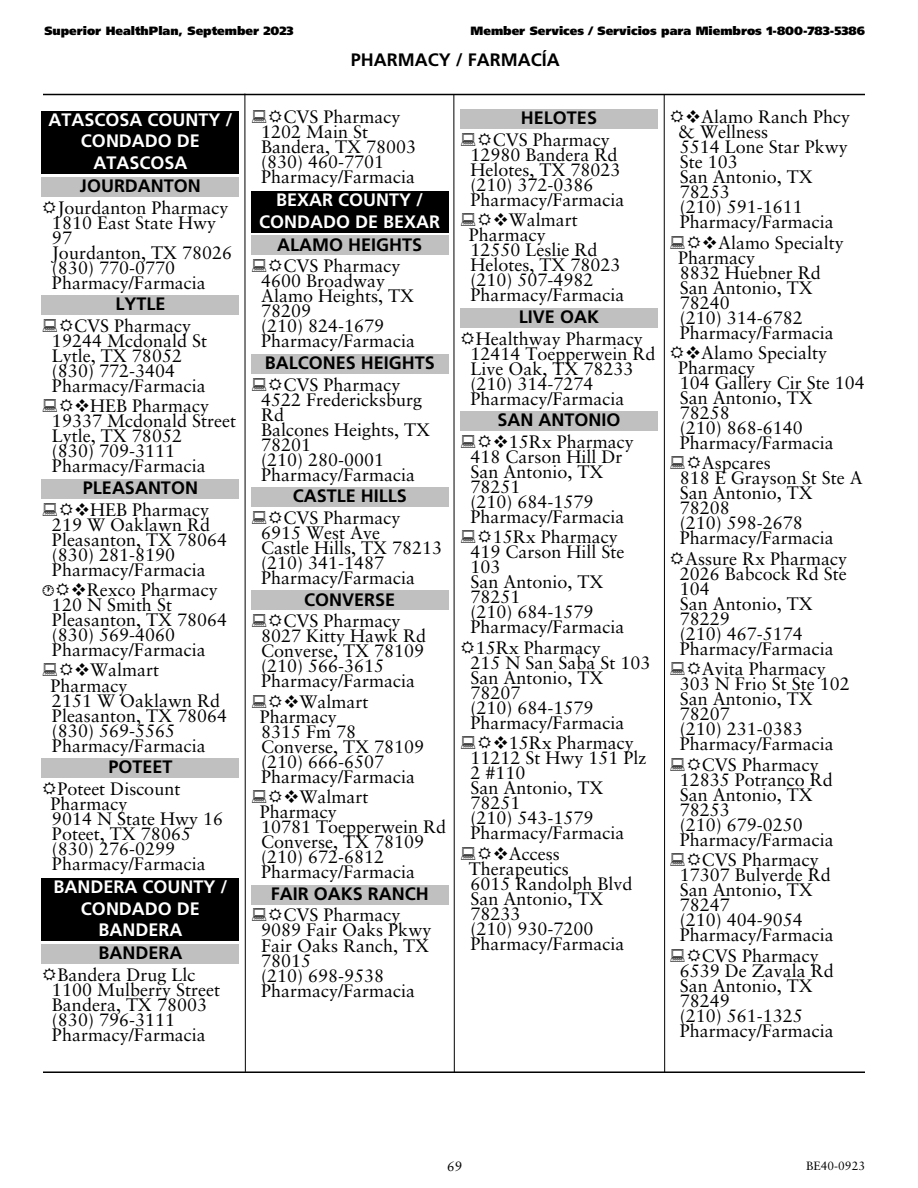
<style>
.page{position:relative;width:918px;height:1188px;background:#fff}
.page>*{position:absolute;margin:0;border:0;box-sizing:border-box;transform-origin:0 0}
.t1{font:18px/15px "Sabon LT Std";color:#000}
.t2{font:700 18px "Frutiger LT Std";color:#000}
.t3{font:700 18px/21.6px "Frutiger LT Std";color:#fff;text-align:center}
.t4{font:13.5px "Sabon LT Std";color:#000}
.t5{font:900 12px "Frutiger LT Std";color:#000}
.t6{font:12px "Sabon LT Std";color:#000}
</style>
<div class="page">
<div style="left:41px;top:111px;width:198px;height:62px;background:#000"></div>
<div style="left:41px;top:177px;width:198px;height:19px;background:#c0c0c0"></div>
<div style="left:41px;top:295px;width:198px;height:20px;background:#c0c0c0"></div>
<div style="left:41px;top:479px;width:198px;height:19px;background:#c0c0c0"></div>
<div style="left:41px;top:758px;width:198px;height:20px;background:#c0c0c0"></div>
<div style="left:41px;top:878px;width:198px;height:63px;background:#000"></div>
<div style="left:41px;top:944px;width:198px;height:20px;background:#c0c0c0"></div>
<div style="left:251px;top:191px;width:198px;height:41px;background:#000"></div>
<div style="left:251px;top:236px;width:198px;height:19px;background:#c0c0c0"></div>
<div style="left:251px;top:354px;width:198px;height:19px;background:#c0c0c0"></div>
<div style="left:251px;top:487px;width:198px;height:20px;background:#c0c0c0"></div>
<div style="left:251px;top:591px;width:198px;height:19px;background:#c0c0c0"></div>
<div style="left:251px;top:885px;width:198px;height:19px;background:#c0c0c0"></div>
<div style="left:460px;top:109px;width:198px;height:20px;background:#c0c0c0"></div>
<div style="left:460px;top:308px;width:198px;height:19px;background:#c0c0c0"></div>
<div style="left:460px;top:411px;width:198px;height:20px;background:#c0c0c0"></div>
<hr style="left:43px;top:94px;width:822px;height:1px;background:#000">
<hr style="left:43px;top:1071px;width:822px;height:2px;background:#000">
<svg style="left:244px;top:93px;width:2px;height:979px;background:#7e7e7e"></svg>
<svg style="left:453px;top:95px;width:2px;height:977px;background:#7e7e7e"></svg>
<svg style="left:663px;top:93px;width:37px;height:979px"></svg>
<p class="t5" style="left:44px;top:26px;width:251px">Superior HealthPlan, September 2023</p>
<p class="t5" style="left:471px;top:26px;width:396px">Member Services / Servicios para Miembros 1-800-783-5386</p>
<p class="t3" style="left:48px;top:111px;width:186px">ATASCOSA COUNTY /<br>CONDADO DE<br>ATASCOSA</p>
<p class="t2" style="left:80px;top:179px;width:122px">JOURDANTON</p>
<p class="t1" style="left:52px;top:202px;width:182px">Jourdanton Pharmacy<br>1810 East State Hwy<br>97<br>Jourdanton, TX 78026 (830) 770-0770<br>Pharmacy/Farmacia</p>
<p class="t2" style="left:115px;top:298px;width:52px">LYTLE</p>
<p class="t1" style="left:52px;top:320px;width:157px;text-indent:22px">CVS Pharmacy<br>19244 Mcdonald St<br>Lytle, TX 78052 (830) 772-3404<br>Pharmacy/Farmacia</p>
<p class="t1" style="left:52px;top:400px;width:186px;text-indent:22px">❖HEB Pharmacy<br>19337 Mcdonald Street<br>Lytle, TX 78052<br>(830) 709-3111<br>Pharmacy/Farmacia</p>
<p class="t2" style="left:83px;top:481px;width:117px">PLEASANTON</p>
<p class="t1" style="left:52px;top:504px;width:177px;text-indent:22px">❖HEB Pharmacy<br>219 W Oaklawn Rd<br>Pleasanton, TX 78064 (830) 281-8190<br>Pharmacy/Farmacia</p>
<p class="t1" style="left:52px;top:584px;width:177px;text-indent:-10px">• ❖Rexco Pharmacy<br>120 N Smith St<br>Pleasanton, TX 78064 (830) 569-4060<br>Pharmacy/Farmacia</p>
<p class="t1" style="left:50px;top:665px;width:178px;text-indent:24px">❖Walmart<br>Pharmacy<br>2151 W Oaklawn Rd<br>Pleasanton, TX 78064 (830) 569-5565<br>Pharmacy/Farmacia</p>
<p class="t2" style="left:108px;top:760px;width:66px">POTEET</p>
<p class="t1" style="left:50px;top:783px;width:174px;text-indent:7px">Poteet Discount<br>Pharmacy<br>9014 N State Hwy 16<br>Poteet, TX 78065 (830) 276-0299<br>Pharmacy/Farmacia</p>
<p class="t3" style="left:53px;top:878px;width:176px">BANDERA COUNTY /<br>CONDADO DE<br>BANDERA</p>
<p class="t2" style="left:99px;top:946px;width:85px">BANDERA</p>
<p class="t1" style="left:52px;top:969px;width:170px">Bandera Drug Llc<br>1100 Mulberry Street<br>Bandera, TX 78003 (830) 796-3111<br>Pharmacy/Farmacia</p>
<p class="t2" style="left:351px;top:53px;width:210px">PHARMACY / FARMACÍA</p>
<p class="t1" style="left:261px;top:111px;width:157px;text-indent:22px">CVS Pharmacy<br>1202 Main St<br>Bandera, TX 78003 (830) 460-7701<br>Pharmacy/Farmacia</p>
<p class="t3" style="left:259px;top:191px;width:183px">BEXAR COUNTY /<br>CONDADO DE BEXAR</p>
<p class="t2" style="left:277px;top:238px;width:147px">ALAMO HEIGHTS</p>
<p class="t1" style="left:261px;top:260px;width:155px;text-indent:22px">CVS Pharmacy<br>4600 Broadway<br>Alamo Heights, TX<br>78209<br>(210) 824-1679<br>Pharmacy/Farmacia</p>
<p class="t2" style="left:265px;top:356px;width:172px">BALCONES HEIGHTS</p>
<p class="t1" style="left:261px;top:379px;width:171px;text-indent:22px">CVS Pharmacy<br>4522 Fredericksburg<br>Rd<br>Balcones Heights, TX<br>78201<br>(210) 280-0001<br>Pharmacy/Farmacia</p>
<p class="t2" style="left:293px;top:490px;width:116px">CASTLE HILLS</p>
<p class="t1" style="left:261px;top:512px;width:183px;text-indent:22px">CVS Pharmacy<br>6915 West Ave<br>Castle Hills, TX 78213 (210) 341-1487<br>Pharmacy/Farmacia</p>
<p class="t2" style="left:304px;top:593px;width:93px">CONVERSE</p>
<p class="t1" style="left:261px;top:615px;width:167px;text-indent:22px">CVS Pharmacy<br>8027 Kitty Hawk Rd<br>Converse, TX 78109 (210) 566-3615<br>Pharmacy/Farmacia</p>
<p class="t1" style="left:260px;top:696px;width:166px;text-indent:24px">❖Walmart<br>Pharmacy<br>8315 Fm 78<br>Converse, TX 78109 (210) 666-6507<br>Pharmacy/Farmacia</p>
<p class="t1" style="left:260px;top:791px;width:188px;text-indent:24px">❖Walmart<br>Pharmacy<br>10781 Toepperwein Rd<br>Converse, TX 78109 (210) 672-6812<br>Pharmacy/Farmacia</p>
<p class="t2" style="left:271px;top:887px;width:160px">FAIR OAKS RANCH</p>
<p class="t1" style="left:261px;top:910px;width:172px;text-indent:22px">CVS Pharmacy<br>9089 Fair Oaks Pkwy<br>Fair Oaks Ranch, TX<br>78015<br>(210) 698-9538<br>Pharmacy/Farmacia</p>
<p class="t2" style="left:521px;top:112px;width:78px">HELOTES</p>
<p class="t1" style="left:470px;top:134px;width:155px;text-indent:22px">CVS Pharmacy<br>12980 Bandera Rd<br>Helotes, TX 78023 (210) 372-0386<br>Pharmacy/Farmacia</p>
<p class="t1" style="left:469px;top:214px;width:157px;text-indent:24px">❖Walmart<br>Pharmacy<br>12550 Leslie Rd<br>Helotes, TX 78023 (210) 507-4982<br>Pharmacy/Farmacia</p>
<p class="t2" style="left:519px;top:310px;width:82px">LIVE OAK</p>
<p class="t1" style="left:470px;top:333px;width:187px">Healthway Pharmacy<br>12414 Toepperwein Rd<br>Live Oak, TX 78233 (210) 314-7274<br>Pharmacy/Farmacia</p>
<p class="t2" style="left:497px;top:414px;width:125px">SAN ANTONIO</p>
<p class="t1" style="left:470px;top:436px;width:165px;text-indent:22px">❖15Rx Pharmacy<br>418 Carson Hill Dr<br>San Antonio, TX<br>78251<br>(210) 684-1579<br>Pharmacy/Farmacia</p>
<p class="t1" style="left:470px;top:531px;width:156px;text-indent:22px">15Rx Pharmacy<br>419 Carson Hill Ste<br>103<br>San Antonio, TX<br>78251<br>(210) 684-1579<br>Pharmacy/Farmacia</p>
<p class="t1" style="left:470px;top:642px;width:182px">15Rx Pharmacy<br>215 N San Saba St 103<br>San Antonio, TX<br>78207<br>(210) 684-1579<br>Pharmacy/Farmacia</p>
<p class="t1" style="left:470px;top:737px;width:178px;text-indent:22px">❖15Rx Pharmacy<br>11212 St Hwy 151 Plz<br>2 #110<br>San Antonio, TX<br>78251<br>(210) 543-1579<br>Pharmacy/Farmacia</p>
<p class="t1" style="left:469px;top:848px;width:165px;text-indent:24px">❖Access<br>Therapeutics<br>6015 Randolph Blvd<br>San Antonio, TX<br>78233<br>(210) 930-7200<br>Pharmacy/Farmacia</p>
<p class="t1" style="left:678px;top:111px;width:173px;text-indent:7px">❖Alamo Ranch Phcy &amp; Wellness<br>5514 Lone Star Pkwy<br>Ste 103<br>San Antonio, TX<br>78253<br>(210) 591-1611<br>Pharmacy/Farmacia</p>
<p class="t1" style="left:678px;top:237px;width:167px;text-indent:24px">❖Alamo Specialty<br>Pharmacy<br>8832 Huebner Rd<br>San Antonio, TX<br>78240<br>(210) 314-6782<br>Pharmacy/Farmacia</p>
<p class="t1" style="left:678px;top:347px;width:188px;text-indent:7px">❖Alamo Specialty<br>Pharmacy<br>104 Gallery Cir Ste 104<br>San Antonio, TX<br>78258<br>(210) 868-6140<br>Pharmacy/Farmacia</p>
<p class="t1" style="left:680px;top:457px;width:185px;text-indent:22px">Aspcares<br>818 E Grayson St Ste A<br>San Antonio, TX<br>78208<br>(210) 598-2678<br>Pharmacy/Farmacia</p>
<p class="t1" style="left:680px;top:553px;width:169px">Assure Rx Pharmacy<br>2026 Babcock Rd Ste<br>104<br>San Antonio, TX<br>78229<br>(210) 467-5174<br>Pharmacy/Farmacia</p>
<p class="t1" style="left:680px;top:663px;width:172px;text-indent:22px">Avita Pharmacy<br>303 N Frio St Ste 102<br>San Antonio, TX<br>78207<br>(210) 231-0383<br>Pharmacy/Farmacia</p>
<p class="t1" style="left:680px;top:759px;width:155px;text-indent:22px">CVS Pharmacy<br>12835 Potranco Rd<br>San Antonio, TX<br>78253<br>(210) 679-0250<br>Pharmacy/Farmacia</p>
<p class="t1" style="left:680px;top:854px;width:155px;text-indent:22px">CVS Pharmacy<br>17307 Bulverde Rd<br>San Antonio, TX<br>78247<br>(210) 404-9054<br>Pharmacy/Farmacia</p>
<p class="t1" style="left:680px;top:950px;width:156px;text-indent:22px">CVS Pharmacy<br>6539 De Zavala Rd<br>San Antonio, TX<br>78249<br>(210) 561-1325<br>Pharmacy/Farmacia</p>
<p class="t4" style="left:447px;top:1162px;width:17px">69</p>
<p class="t6" style="left:806px;top:1161px;width:60px">BE40-0923</p>
</div>
